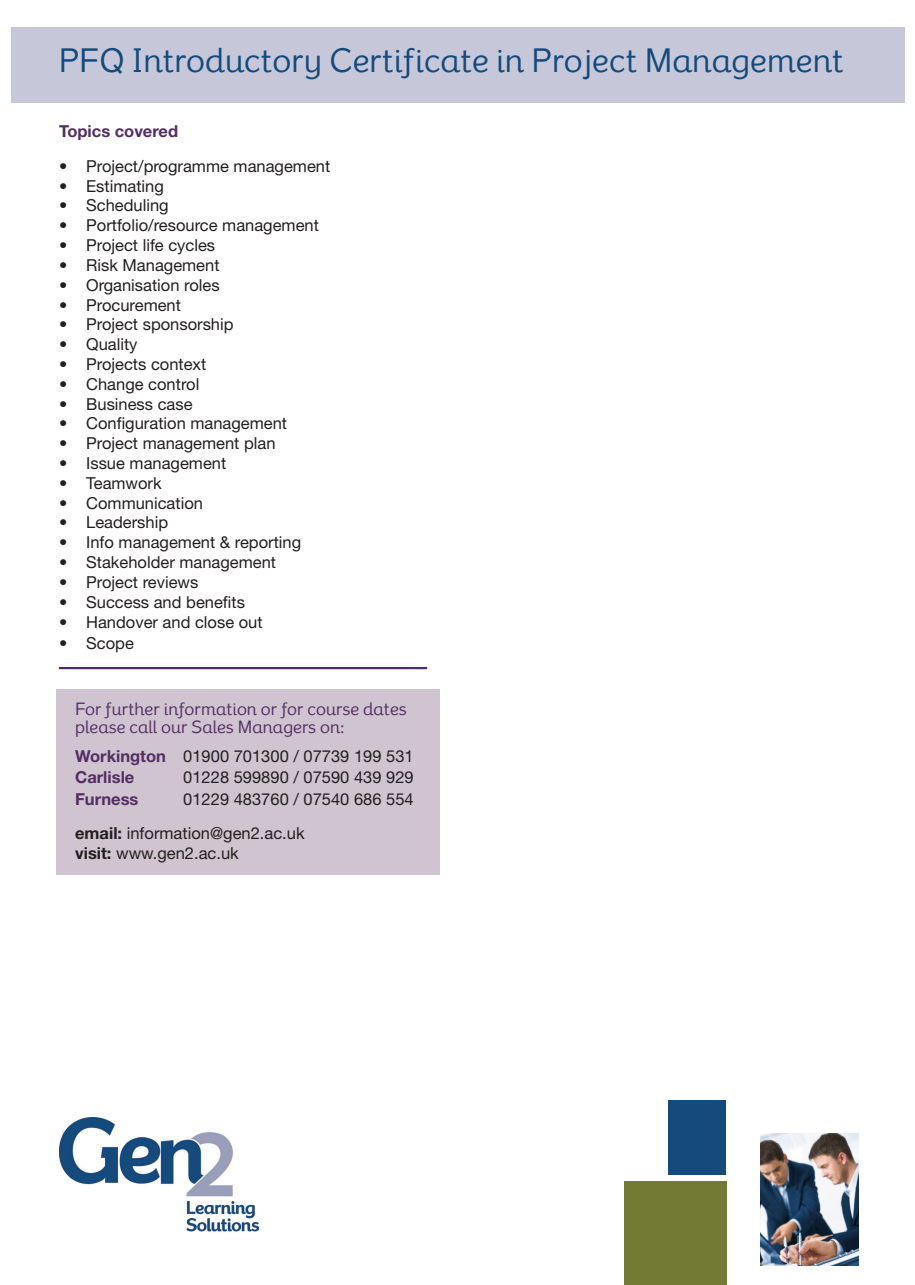
<style>
.page{position:relative;width:915px;height:1285px;background:#fff}
.page>*{position:absolute;margin:0;border:0;box-sizing:border-box;transform-origin:0 0}
.t1{font:31.5px "Exuberance Primary";color:#144a7c}
.t2{font:16.5px "Helvetica Neue LT";color:#231f20}
.t3{font:16.5px/18px "Exuberance Primary";color:#522e64}
.t4{font:700 16.5px "Helvetica Neue LT";color:#522e64}
.s1{font-weight:700;color:#522e64}
.s2{font-weight:700}
</style>
<div class="page">
<div style="left:56px;top:689px;width:383px;height:185px;background:#cfc4cf"></div>
<div style="left:11px;top:28px;width:893px;height:75px;background:#c6c8d9"></div>
<img style="left:60px;top:1117px;width:200px;height:115px">
<img style="left:760px;top:1133px;width:98px;height:132px">
<div style="left:624px;top:1181px;width:102px;height:103px;background:#727a34"></div>
<div style="left:668px;top:1099px;width:58px;height:74px;background:#144a7c"></div>
<hr style="left:59px;top:666px;width:368px;height:3px;background:#522e64">
<p class="t1" style="left:59px;top:43px;width:786px">PFQ Introductory Certificate in Project Management</p>
<p class="t4" style="left:59px;top:121px;width:120px">Topics covered</p>
<p class="t2" style="left:59px;top:156px;width:272px">• Project/programme management</p>
<p class="t2" style="left:59px;top:176px;width:106px">• Estimating</p>
<p class="t2" style="left:59px;top:196px;width:111px">• Scheduling</p>
<p class="t2" style="left:59px;top:215px;width:261px">• Portfolio/resource management</p>
<p class="t2" style="left:59px;top:235px;width:157px">• Project life cycles</p>
<p class="t2" style="left:59px;top:255px;width:162px">• Risk Management</p>
<p class="t2" style="left:59px;top:275px;width:162px">• Organisation roles</p>
<p class="t2" style="left:59px;top:295px;width:123px">• Procurement</p>
<p class="t2" style="left:59px;top:314px;width:176px">• Project sponsorship</p>
<p class="t2" style="left:59px;top:334px;width:80px">• Quality</p>
<p class="t2" style="left:59px;top:354px;width:149px">• Projects context</p>
<p class="t2" style="left:59px;top:374px;width:142px">• Change control</p>
<p class="t2" style="left:59px;top:394px;width:135px">• Business case</p>
<p class="t2" style="left:59px;top:413px;width:229px">• Configuration management</p>
<p class="t2" style="left:59px;top:433px;width:218px">• Project management plan</p>
<p class="t2" style="left:59px;top:453px;width:169px">• Issue management</p>
<p class="t2" style="left:59px;top:473px;width:104px">• Teamwork</p>
<p class="t2" style="left:59px;top:493px;width:145px">• Communication</p>
<p class="t2" style="left:59px;top:512px;width:110px">• Leadership</p>
<p class="t2" style="left:59px;top:532px;width:243px">• Info management &amp; reporting</p>
<p class="t2" style="left:59px;top:552px;width:218px">• Stakeholder management</p>
<p class="t2" style="left:59px;top:572px;width:141px">• Project reviews</p>
<p class="t2" style="left:59px;top:592px;width:187px">• Success and benefits</p>
<p class="t2" style="left:59px;top:611px;width:205px">• Handover and close out</p>
<p class="t2" style="left:59px;top:633px;width:76px">• Scope</p>
<p class="t3" style="left:75px;top:700px;width:333px">For further information or for course dates please call our Sales Managers on:</p>
<p class="t2" style="left:75px;top:746px;width:340px"><span class="s1">Workington</span> 01900 701300 / 07739 199 531</p>
<p class="t4" style="left:75px;top:767px;width:61px">Carlisle</p>
<p class="t2" style="left:183px;top:767px;width:232px">01228 599890 / 07590 439 929</p>
<p class="t4" style="left:75px;top:788px;width:65px">Furness</p>
<p class="t2" style="left:183px;top:789px;width:232px">01229 483760 / 07540 686 554</p>
<p class="t2" style="left:75px;top:823px;width:231px"><span class="s2">email:</span> information@gen2.ac.uk</p>
<p class="t2" style="left:75px;top:843px;width:165px"><span class="s2">visit:</span> www.gen2.ac.uk</p>
</div>
